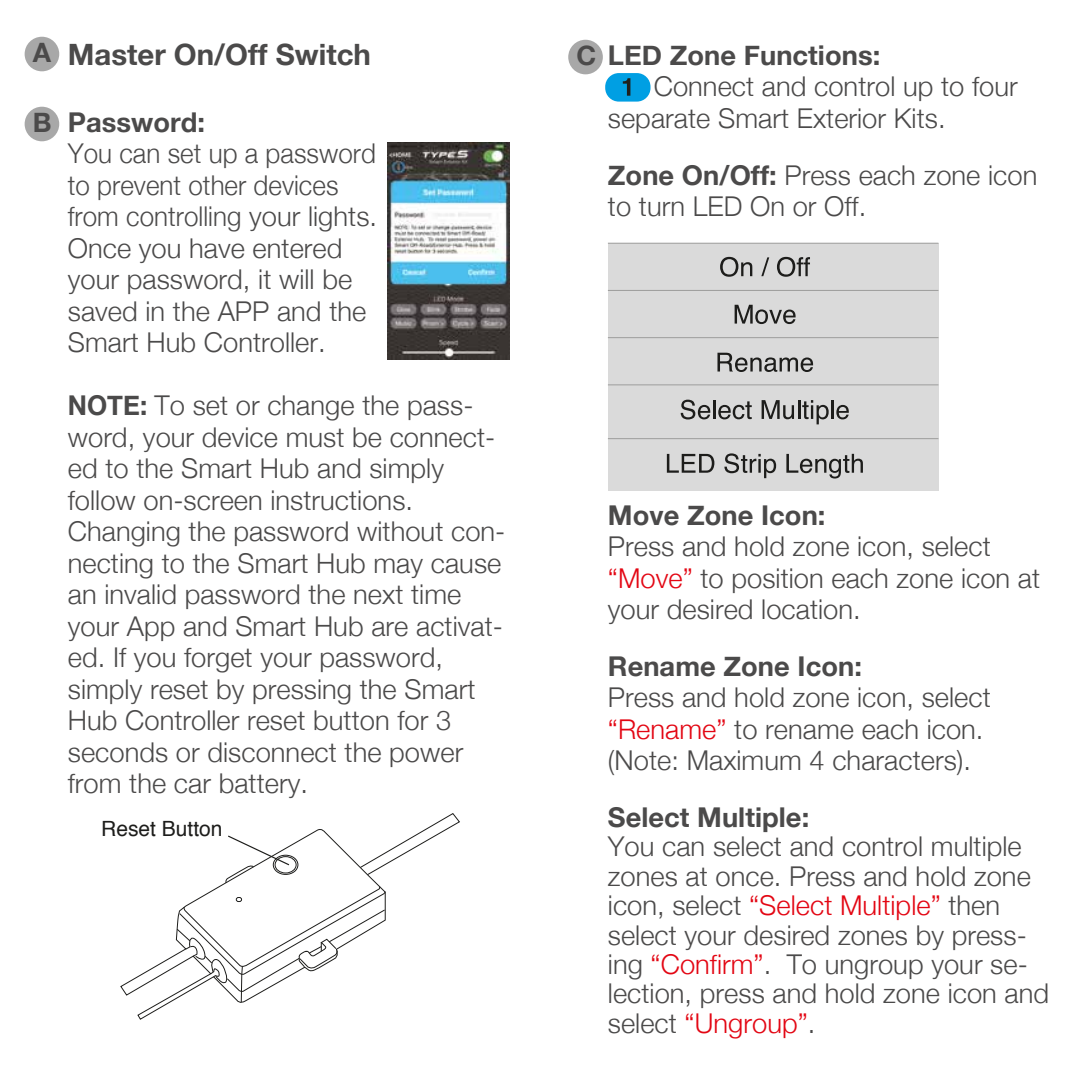
<style>
.page{position:relative;width:1071px;height:1071px;background:#fff}
.page>*{position:absolute;margin:0;border:0;box-sizing:border-box;transform-origin:0 0}
.t1{font:700 29.4px "Helvetica Neue";color:#4b4a4a}
.t2{font:300 27.3px/31.5px "Helvetica Neue";color:#4b4a4a}
.t3{font:300 27.3px/31.5px "Helvetica Neue";color:#4b4a4a;scale:.95 1}
.t4{font:700 27.3px "Helvetica Neue";color:#4b4a4a}
.t5{font:700 26.78px "Helvetica Neue";color:#4b4a4a}
.t6{font:21px "Helvetica";color:#1d1d1b}
.s1{font-size:26.78px}
.s2{font-weight:700}
.s3{color:#e30613}
</style>
<div class="page">
<div style="left:25px;top:37px;width:34px;height:34px;background:#a8a8a8;border-radius:50%"></div>
<div style="left:25px;top:107px;width:34px;height:34px;background:#a8a8a8;border-radius:50%"></div>
<div style="left:568px;top:40px;width:35px;height:34px;background:#a8a8a8;border-radius:50%"></div>
<div style="left:604px;top:72px;width:47px;height:30px;background:#009fe3;border-radius:15px"></div>
<div style="left:603px;top:71px;width:49px;height:32px;border:2px solid #fff;border-radius:15px"></div>
<svg style="left:623px;top:78px;width:7px;height:18px"></svg>
<img style="left:387px;top:143px;width:122px;height:216px">
<svg style="left:120px;top:939px;width:56px;height:81px"></svg>
<svg style="left:176px;top:813px;width:284px;height:190px"></svg>
<div style="left:608px;top:243px;width:330px;height:248px;background:#dadada"></div>
<hr style="left:608px;top:243px;width:330px;height:1px;background:#9d9d9c">
<hr style="left:608px;top:290px;width:330px;height:1px;background:#9d9d9c">
<hr style="left:608px;top:337px;width:330px;height:1px;background:#9d9d9c">
<hr style="left:608px;top:385px;width:330px;height:1px;background:#9d9d9c">
<hr style="left:608px;top:438px;width:330px;height:1px;background:#9d9d9c">
<svg style="left:720px;top:257px;width:32px;height:20px"></svg>
<svg style="left:761px;top:257px;width:8px;height:19px"></svg>
<svg style="left:777px;top:257px;width:33px;height:20px"></svg>
<svg style="left:735px;top:305px;width:61px;height:19px"></svg>
<svg style="left:717px;top:353px;width:96px;height:19px"></svg>
<svg style="left:681px;top:400px;width:29px;height:19px"></svg>
<hr style="left:713px;top:400px;width:3px;height:19px;background:#1d1d1b">
<svg style="left:718px;top:401px;width:34px;height:18px"></svg>
<svg style="left:762px;top:400px;width:67px;height:24px"></svg>
<hr style="left:831px;top:400px;width:3px;height:19px;background:#1d1d1b">
<svg style="left:836px;top:405px;width:13px;height:14px"></svg>
<svg style="left:667px;top:454px;width:47px;height:19px"></svg>
<svg style="left:724px;top:453px;width:52px;height:25px"></svg>
<svg style="left:786px;top:454px;width:77px;height:25px"></svg>
<p class="t1" style="left:33px;top:31px;width:340px"><span class="s1">A</span> Master On/Off Switch</p>
<p class="t5" style="left:33px;top:102px;width:20px">B</p>
<p class="t4" style="left:68px;top:101px;width:139px">Password:</p>
<p class="t3" style="left:68px;top:136px;width:327px">You can set up a password to prevent other devices from controlling your lights.<br>Once you have entered your password, it will be saved in the APP and the<br>Smart Hub Controller.</p>
<p class="t2" style="left:68px;top:388px;width:439px"><span class="s2">NOTE:</span> To set or change the pass&shy;word, your device must be connect&shy;ed to the Smart Hub and simply follow on-screen instructions.<br>Changing the password without con&shy;necting to the Smart Hub may cause an invalid password the next time your App and Smart Hub are activat&shy;ed. If you forget your password, simply reset by pressing the Smart<br>Hub Controller reset button for 3 seconds or disconnect the power from the car battery.</p>
<p class="t6" style="left:101px;top:813px;width:123px">Reset Button</p>
<p class="t4" style="left:576px;top:34px;width:305px"><span class="s1">C</span> LED Zone Functions:</p>
<p class="t2" style="left:608px;top:69px;width:411px;text-indent:46px">Connect and control up to four separate Smart Exterior Kits.</p>
<p class="t2" style="left:608px;top:157px;width:431px"><span class="s2">Zone On/Off:</span> Press each zone icon to turn LED On or Off.</p>
<p class="t4" style="left:608px;top:493px;width:219px">Move Zone Icon:</p>
<p class="t2" style="left:608px;top:529px;width:434px">Press and hold zone icon, select <span class="s3">“Move”</span> to position each zone icon at your desired location.</p>
<p class="t4" style="left:608px;top:645px;width:256px">Rename Zone Icon:</p>
<p class="t2" style="left:608px;top:680px;width:384px">Press and hold zone icon, select <span class="s3">“Rename”</span> to rename each icon. (Note: Maximum 4 characters).</p>
<p class="t4" style="left:608px;top:796px;width:203px">Select Multiple:</p>
<p class="t2" style="left:608px;top:830px;width:443px;line-height:29.4px">You can select and control multiple zones at once. Press and hold zone icon, select <span class="s3">“Select Multiple”</span> then select your desired zones by press&shy;ing <span class="s3">“Confirm”</span>. To ungroup your se&shy;lection, press and hold zone icon and select <span class="s3">“Ungroup”</span>.</p>
</div>
